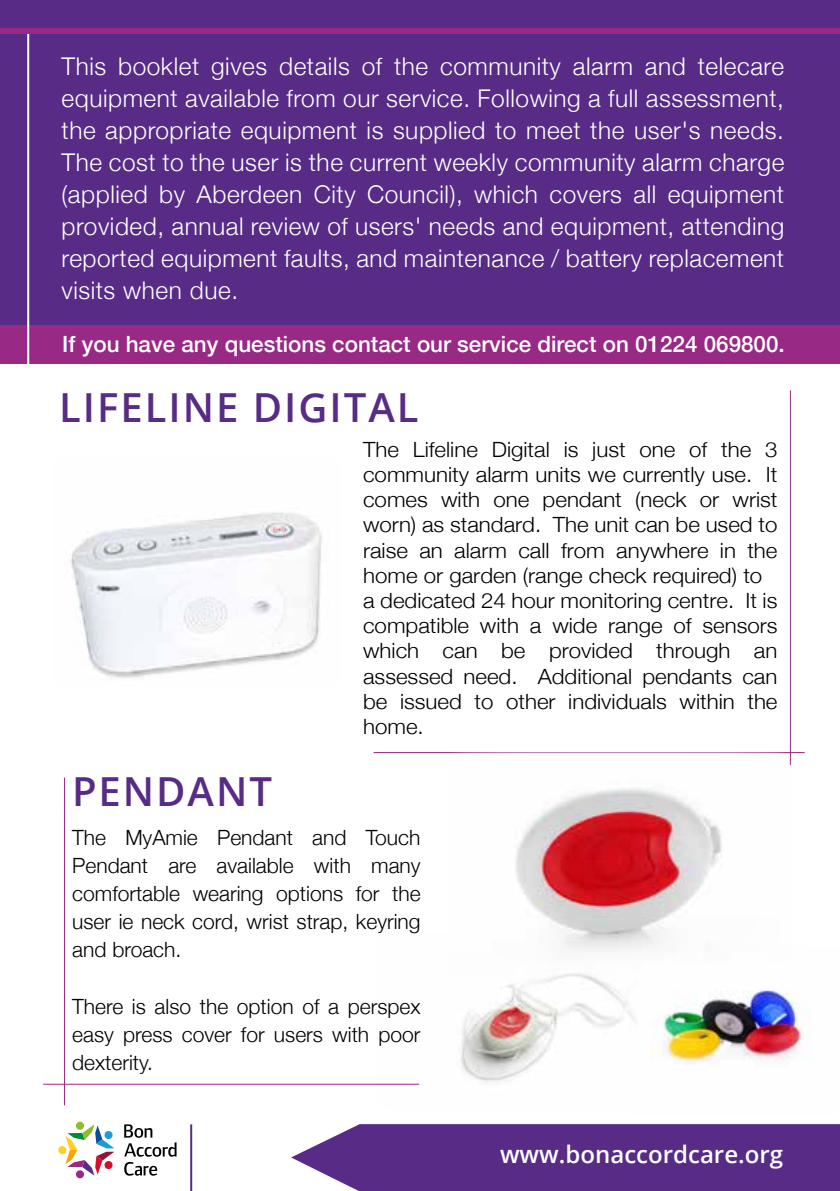
<style>
.page{position:relative;width:840px;height:1191px;background:#fff}
.page>*{position:absolute;margin:0;border:0;box-sizing:border-box;transform-origin:0 0}
.t1{font:600 40px "Open Sans";letter-spacing:.05em;color:#572b86}
.t2{font:300 24.4px/32px "Helvetica Neue";letter-spacing:.025em;color:#fff;text-align:justify}
.t3{font:600 24px "Open Sans";color:#fff}
.t4{font:500 22.4px "Helvetica Neue";color:#fff}
.t5{font:300 21px/25.2px "Helvetica Neue";color:#000;scale:1.06 1}
.t6{font:300 21px/28px "Helvetica Neue";color:#000;text-align:justify}
</style>
<div class="page">
<img style="left:653px;top:990px;width:153px;height:72px">
<img style="left:373px;top:980px;width:262px;height:105px">
<div style="left:0;top:324px;width:839px;height:40px;background:#982985"></div>
<div style="left:0;top:0;width:839px;height:325px;background:#572b86"></div>
<hr style="left:27px;top:0;width:2px;height:373px;background:#fff">
<hr style="left:190px;top:1124px;width:2px;height:67px;background:#572b86">
<svg style="left:124px;top:1124px;width:52px;height:32px"></svg>
<svg style="left:124px;top:1162px;width:33px;height:13px"></svg>
<div style="left:58px;top:1146px;width:8px;height:8px;background:#ffd022;border-radius:50%"></div>
<svg style="left:65px;top:1121px;width:49px;height:57px"></svg>
<hr style="left:43px;top:1083px;width:376px;height:1px;background:#982985">
<hr style="left:373px;top:752px;width:431px;height:1px;background:#982985">
<hr style="left:64px;top:777px;width:1px;height:328px;background:#982985">
<hr style="left:789px;top:390px;width:1px;height:375px;background:#982985">
<div style="left:0;top:0;width:839px;height:31px;background:#572b86"></div>
<div style="left:0;top:28px;width:839px;height:6px;background:#982985"></div>
<img style="left:448px;top:742px;width:342px;height:238px">
<img style="left:71px;top:512px;width:251px;height:166px">
<svg style="left:291px;top:1124px;width:549px;height:67px;background:#633a8e"></svg>
<p class="t2" style="left:61px;top:48px;width:724px">This booklet gives details of the community alarm and telecare equipment available from our service. Following a full assessment, the appropriate equipment is supplied to meet the user's needs.<br>The cost to the user is the current weekly community alarm charge (applied by Aberdeen City Council), which covers all equipment provided, annual review of users' needs and equipment, attending reported equipment faults, and maintenance / battery replacement visits when due.</p>
<p class="t4" style="left:62px;top:325px;width:723px">If you have any questions contact our service direct on 01224 069800.</p>
<h1 class="t1" style="left:59px;top:380px;width:360px">LIFELINE DIGITAL</h1>
<h1 class="t1" style="left:72px;top:764px;width:201px">PENDANT</h1>
<p class="t5" style="left:363px;top:435px;width:392px">The Lifeline Digital is just one of the 3 community alarm units we currently use. It comes with one pendant (neck or wrist worn) as standard. The unit can be used to raise an alarm call from anywhere in the home or garden (range check required) to a dedicated 24 hour monitoring centre. It is compatible with a wide range of sensors which can be provided through an assessed need. Additional pendants can be issued to other individuals within the home.</p>
<p class="t6" style="left:72px;top:822px;width:350px">The MyAmie Pendant and Touch Pendant are available with many comfortable wearing options for the user ie neck cord, wrist strap, keyring and broach.</p>
<p class="t6" style="left:72px;top:990px;width:349px">There is also the option of a perspex easy press cover for users with poor dexterity.</p>
<p class="t3" style="left:499px;top:1138px;width:284px">www.bonaccordcare.org</p>
</div>
